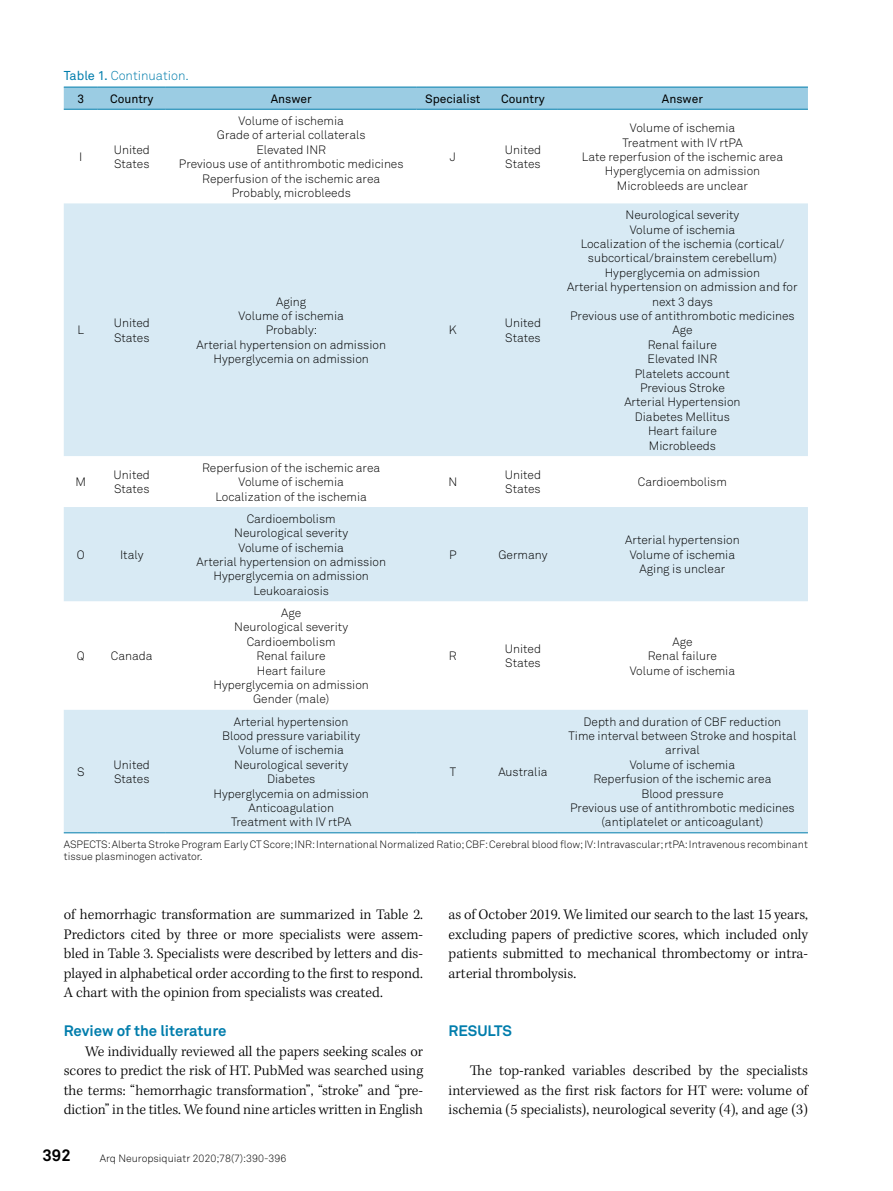
<style>
.page{position:relative;width:893px;height:1191px;background:#fff}
.page>*{position:absolute;margin:0;border:0;box-sizing:border-box;transform-origin:0 0}
.t1{font:700 16.5px "Akkurat Pro";color:#000}
.t2{font:300 15px/19.5px "Kepler Std";color:#000;text-align:justify}
.t3{font:700 15px "Akkurat Pro";color:#007dac}
.t4{font:12.75px "Akkurat Light Pro";color:#007dac}
.t5{font:12px/14.4px "Akkurat Light Pro";color:#000;text-align:center}
.t6{font:12px "Akkurat Pro";color:#000}
.t7{font:10.5px/12.6px "Akkurat Light Pro";color:#000}
.s1{font-family:"Akkurat Pro"}
</style>
<div class="page">
<div style="left:64px;top:88px;width:744px;height:21px;background:#9bcce3"></div>
<svg style="left:64px;top:203px;width:744px;height:629px;fill:#d8eaf4"></svg>
<hr style="left:64px;top:109px;width:34px;height:1px;background:#007dac">
<hr style="left:98px;top:109px;width:68px;height:1px;background:#007dac">
<hr style="left:166px;top:109px;width:251px;height:1px;background:#007dac">
<hr style="left:417px;top:109px;width:72px;height:1px;background:#007dac">
<hr style="left:489px;top:109px;width:68px;height:1px;background:#007dac">
<hr style="left:557px;top:109px;width:251px;height:1px;background:#007dac">
<hr style="left:64px;top:87px;width:34px;height:1px;background:#007dac">
<hr style="left:98px;top:87px;width:68px;height:1px;background:#007dac">
<hr style="left:166px;top:87px;width:251px;height:1px;background:#007dac">
<hr style="left:417px;top:87px;width:72px;height:1px;background:#007dac">
<hr style="left:489px;top:87px;width:68px;height:1px;background:#007dac">
<hr style="left:557px;top:87px;width:251px;height:1px;background:#007dac">
<hr style="left:64px;top:832px;width:34px;height:1px;background:#007dac">
<hr style="left:98px;top:832px;width:68px;height:1px;background:#007dac">
<hr style="left:166px;top:832px;width:251px;height:1px;background:#007dac">
<hr style="left:417px;top:832px;width:72px;height:1px;background:#007dac">
<hr style="left:489px;top:832px;width:68px;height:1px;background:#007dac">
<hr style="left:557px;top:832px;width:251px;height:1px;background:#007dac">
<p class="t4" style="left:64px;top:68px;width:127px"><span class="s1">Table 1.</span> Continuation.</p>
<p class="t6" style="left:77px;top:92px;width:8px">3</p>
<p class="t6" style="left:110px;top:92px;width:45px">Country</p>
<p class="t6" style="left:271px;top:92px;width:43px">Answer</p>
<p class="t6" style="left:425px;top:92px;width:57px">Specialist</p>
<p class="t6" style="left:501px;top:92px;width:45px">Country</p>
<p class="t6" style="left:662px;top:92px;width:43px">Answer</p>
<p class="t5" style="left:79px;top:150px;width:5px">I</p>
<p class="t5" style="left:114px;top:143px;width:38px;text-align:left">United<br>States</p>
<p class="t5" style="left:179px;top:114px;width:226px">Volume of ischemia<br>Grade of arterial collaterals<br>Elevated INR<br>Previous use of antithrombotic medicines<br>Reperfusion of the ischemic area<br>Probably, microbleeds</p>
<p class="t5" style="left:78px;top:323px;width:8px">L</p>
<p class="t5" style="left:114px;top:316px;width:38px;text-align:left">United<br>States</p>
<p class="t5" style="left:196px;top:294px;width:191px">Aging<br>Volume of ischemia<br>Probably:<br>Arterial hypertension on admission<br>Hyperglycemia on admission</p>
<p class="t5" style="left:75px;top:475px;width:12px">M</p>
<p class="t5" style="left:114px;top:468px;width:38px;text-align:left">United<br>States</p>
<p class="t5" style="left:202px;top:461px;width:180px">Reperfusion of the ischemic area<br>Volume of ischemia<br>Localization of the ischemia</p>
<p class="t5" style="left:77px;top:547px;width:9px">O</p>
<p class="t5" style="left:120px;top:547px;width:25px">Italy</p>
<p class="t5" style="left:77px;top:649px;width:9px">Q</p>
<p class="t5" style="left:111px;top:649px;width:43px">Canada</p>
<p class="t5" style="left:77px;top:765px;width:9px">S</p>
<p class="t5" style="left:114px;top:757px;width:38px;text-align:left">United<br>States</p>
<p class="t5" style="left:196px;top:511px;width:191px">Cardioembolism<br>Neurological severity<br>Volume of ischemia<br>Arterial hypertension on admission<br>Hyperglycemia on admission<br>Leukoaraiosis</p>
<p class="t5" style="left:213px;top:606px;width:157px">Age<br>Neurological severity<br>Cardioembolism<br>Renal failure<br>Heart failure<br>Hyperglycemia on admission<br>Gender (male)</p>
<p class="t5" style="left:213px;top:714px;width:157px">Arterial hypertension<br>Blood pressure variability<br>Volume of ischemia<br>Neurological severity<br>Diabetes<br>Hyperglycemia on admission<br>Anticoagulation<br>Treatment with IV rtPA</p>
<p class="t5" style="left:450px;top:150px;width:8px">J</p>
<p class="t5" style="left:505px;top:143px;width:38px;text-align:left">United<br>States</p>
<p class="t5" style="left:449px;top:323px;width:9px">K</p>
<p class="t5" style="left:505px;top:316px;width:38px;text-align:left">United<br>States</p>
<p class="t5" style="left:582px;top:121px;width:203px">Volume of ischemia<br>Treatment with IV rtPA<br>Late reperfusion of the ischemic area<br>Hyperglycemia on admission<br>Microbleeds are unclear</p>
<p class="t5" style="left:567px;top:208px;width:232px">Neurological severity<br>Volume of ischemia<br>Localization of the ischemia (cortical/ subcortical/brainstem cerebellum)<br>Hyperglycemia on admission<br>Arterial hypertension on admission and for next 3 days<br>Previous use of antithrombotic medicines<br>Age<br>Renal failure<br>Elevated INR<br>Platelets account<br>Previous Stroke<br>Arterial Hypertension<br>Diabetes Mellitus<br>Heart failure<br>Microbleeds</p>
<p class="t5" style="left:448px;top:475px;width:10px">N</p>
<p class="t5" style="left:505px;top:468px;width:38px;text-align:left">United<br>States</p>
<p class="t5" style="left:638px;top:475px;width:90px">Cardioembolism</p>
<p class="t5" style="left:449px;top:547px;width:9px">P</p>
<p class="t5" style="left:498px;top:547px;width:51px">Germany</p>
<p class="t5" style="left:625px;top:533px;width:116px">Arterial hypertension<br>Volume of ischemia<br>Aging is unclear</p>
<p class="t5" style="left:449px;top:649px;width:9px">R</p>
<p class="t5" style="left:505px;top:642px;width:38px;text-align:left">United<br>States</p>
<p class="t5" style="left:630px;top:634px;width:107px">Age<br>Renal failure<br>Volume of ischemia</p>
<p class="t5" style="left:450px;top:765px;width:8px">T</p>
<p class="t5" style="left:498px;top:765px;width:51px">Australia</p>
<p class="t5" style="left:568px;top:714px;width:229px">Depth and duration of CBF reduction<br>Time interval between Stroke and hospital arrival<br>Volume of ischemia<br>Reperfusion of the ischemic area<br>Blood pressure<br>Previous use of antithrombotic medicines (antiplatelet or anticoagulant)</p>
<p class="t7" style="left:64px;top:838px;width:746px">ASPECTS: Alberta Stroke Program Early CT Score; INR: International Normalized Ratio; CBF: Cerebral blood flow; IV: Intravascular; rtPA: Intravenous recombinant tissue plasminogen activator.</p>
<p class="t2" style="left:64px;top:905px;width:361px">of hemorrhagic transformation are summarized in Table 2.<br>Predictors cited by three or more specialists were assem&shy;bled in Table 3. Specialists were described by letters and dis&shy;played in alphabetical order according to the first to respond.<br>A chart with the opinion from specialists was created.</p>
<p class="t3" style="left:64px;top:1021px;width:164px">Review of the literature</p>
<p class="t2" style="left:64px;top:1042px;width:361px;text-indent:21px">We individually reviewed all the papers seeking scales or scores to predict the risk of HT. PubMed was searched using the terms: “hemorrhagic transformation”, “stroke” and “pre&shy;diction” in the titles. We found nine articles written in English</p>
<h1 class="t1" style="left:43px;top:1145px;width:30px">392</h1>
<p class="t7" style="left:100px;top:1151px;width:188px">Arq Neuropsiquiatr 2020;78(7):390-396</p>
<p class="t2" style="left:449px;top:905px;width:361px">as of October 2019. We limited our search to the last 15 years, excluding papers of predictive scores, which included only patients submitted to mechanical thrombectomy or intra&shy;arterial thrombolysis.</p>
<p class="t3" style="left:449px;top:1021px;width:65px">RESULTS</p>
<p class="t2" style="left:449px;top:1061px;width:361px;text-indent:21px">The top-ranked variables described by the specialists interviewed as the first risk factors for HT were: volume of ischemia (5 specialists), neurological severity (4), and age (3)</p>
</div>
